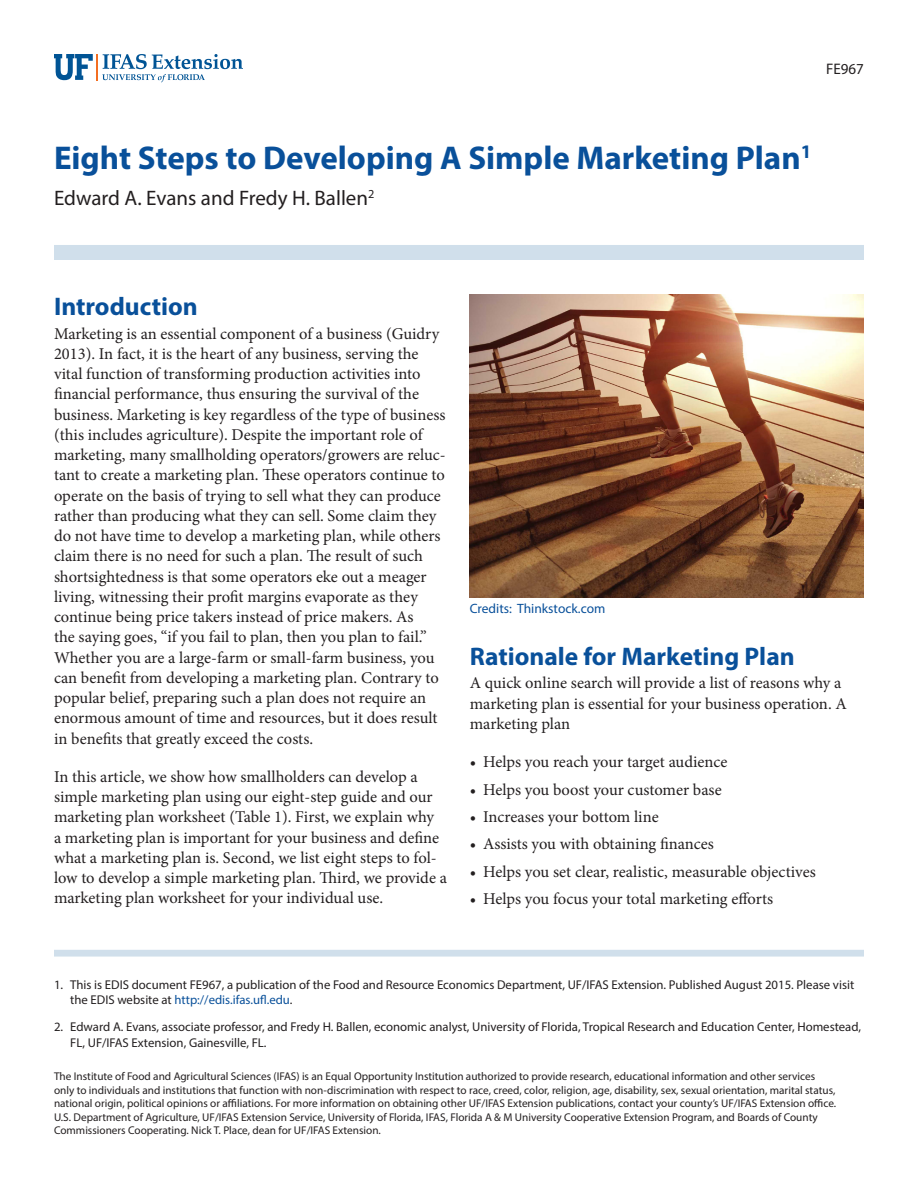
<style>
.page{position:relative;width:918px;height:1188px;background:#fff}
.page>*{position:absolute;margin:0;border:0;box-sizing:border-box;transform-origin:0 0}
.TitleRegular{font:700 33px "Myriad Pro";color:#09509a}
.SectionHeading0{font:700 25.5px "Myriad Pro";color:#09509a}
.Author{font:21px "Myriad Pro";color:#231f20}
.Paragraph{font:16.5px/20.2px "Minion Pro";letter-spacing:-.005em;color:#231f20}
.PubNumber{font:15.3px "Myriad Pro";color:#231f20}
.FigureCaption{font:13.5px "Myriad Pro";color:#09509a}
.t1{font:12.75px/15.3px "Myriad Pro";color:#231f20}
.Disclaimer{font:11.25px/13.5px "Myriad Pro";color:#231f20}
.s1{color:#09509a}
</style>
<div class="page">
<svg style="left:54px;top:54px;width:189px;height:28px"></svg>
<div style="left:54px;top:245px;width:810px;height:15px;background:#d0dfeb"></div>
<div style="left:54px;top:950px;width:810px;height:7px;background:#d0dfeb"></div>
<img style="left:470px;top:295px;width:394px;height:302px">
<p class="PubNumber" style="left:826px;top:60px;width:39px">FE967</p>
<p class="TitleRegular" style="left:54px;top:136px;width:759px">Eight Steps to Developing A Simple Marketing Plan<sup>1</sup></p>
<p class="Author" style="left:54px;top:185px;width:322px">Edward A. Evans and Fredy H. Ballen<sup>2</sup></p>
<p class="SectionHeading0" style="left:54px;top:290px;width:145px">Introduction</p>
<p class="Paragraph" style="left:54px;top:323px;width:393px">Marketing is an essential component of a business (Guidry 2013). In fact, it is the heart of any business, serving the vital function of transforming production activities into financial performance, thus ensuring the survival of the business. Marketing is key regardless of the type of business (this includes agriculture). Despite the important role of marketing, many smallholding operators/growers are reluc&shy;tant to create a marketing plan. These operators continue to operate on the basis of trying to sell what they can produce rather than producing what they can sell. Some claim they do not have time to develop a marketing plan, while others claim there is no need for such a plan. The result of such shortsightedness is that some operators eke out a meager living, witnessing their profit margins evaporate as they continue being price takers instead of price makers. As<br>the saying goes, “if you fail to plan, then you plan to fail.” Whether you are a large-farm or small-farm business, you can benefit from developing a marketing plan. Contrary to popular belief, preparing such a plan does not require an enormous amount of time and resources, but it does result in benefits that greatly exceed the costs.</p>
<p class="Paragraph" style="left:54px;top:767px;width:395px">In this article, we show how smallholders can develop a simple marketing plan using our eight-step guide and our marketing plan worksheet (Table 1). First, we explain why<br>a marketing plan is important for your business and define what a marketing plan is. Second, we list eight steps to fol&shy;low to develop a simple marketing plan. Third, we provide a marketing plan worksheet for your individual use.</p>
<p class="FigureCaption" style="left:470px;top:600px;width:137px">Credits: Thinkstock.com</p>
<p class="SectionHeading0" style="left:470px;top:640px;width:326px">Rationale for Marketing Plan</p>
<p class="Paragraph" style="left:470px;top:673px;width:379px">A quick online search will provide a list of reasons why a marketing plan is essential for your business operation. A marketing plan</p>
<p class="Paragraph" style="left:470px;top:752px;width:259px">• Helps you reach your target audience</p>
<p class="Paragraph" style="left:470px;top:779px;width:253px">• Helps you boost your customer base</p>
<p class="Paragraph" style="left:470px;top:807px;width:190px">• Increases your bottom line</p>
<p class="Paragraph" style="left:470px;top:834px;width:246px">• Assists you with obtaining finances</p>
<p class="Paragraph" style="left:470px;top:862px;width:347px">• Helps you set clear, realistic, measurable objectives</p>
<p class="Paragraph" style="left:470px;top:889px;width:305px">• Helps you focus your total marketing efforts</p>
<p class="t1" style="left:70px;top:977px;width:786px;text-indent:-16px">1. This is EDIS document FE967, a publication of the Food and Resource Economics Department, UF/IFAS Extension. Published August 2015. Please visit the EDIS website at <span class="s1">http://edis.ifas.ufl.edu</span>.</p>
<p class="t1" style="left:70px;top:1019px;width:792px;text-indent:-16px">2. Edward A. Evans, associate professor, and Fredy H. Ballen, economic analyst, University of Florida, Tropical Research and Education Center, Homestead,<br>FL, UF/IFAS Extension, Gainesville, FL.</p>
<p class="Disclaimer" style="left:54px;top:1069px;width:784px">The Institute of Food and Agricultural Sciences (IFAS) is an Equal Opportunity Institution authorized to provide research, educational information and other services only to individuals and institutions that function with non-discrimination with respect to race, creed, color, religion, age, disability, sex, sexual orientation, marital status, national origin, political opinions or affiliations. For more information on obtaining other UF/IFAS Extension publications, contact your county’s UF/IFAS Extension office.<br>U.S. Department of Agriculture, UF/IFAS Extension Service, University of Florida, IFAS, Florida A &amp; M University Cooperative Extension Program, and Boards of County Commissioners Cooperating. Nick T. Place, dean for UF/IFAS Extension.</p>
</div>
